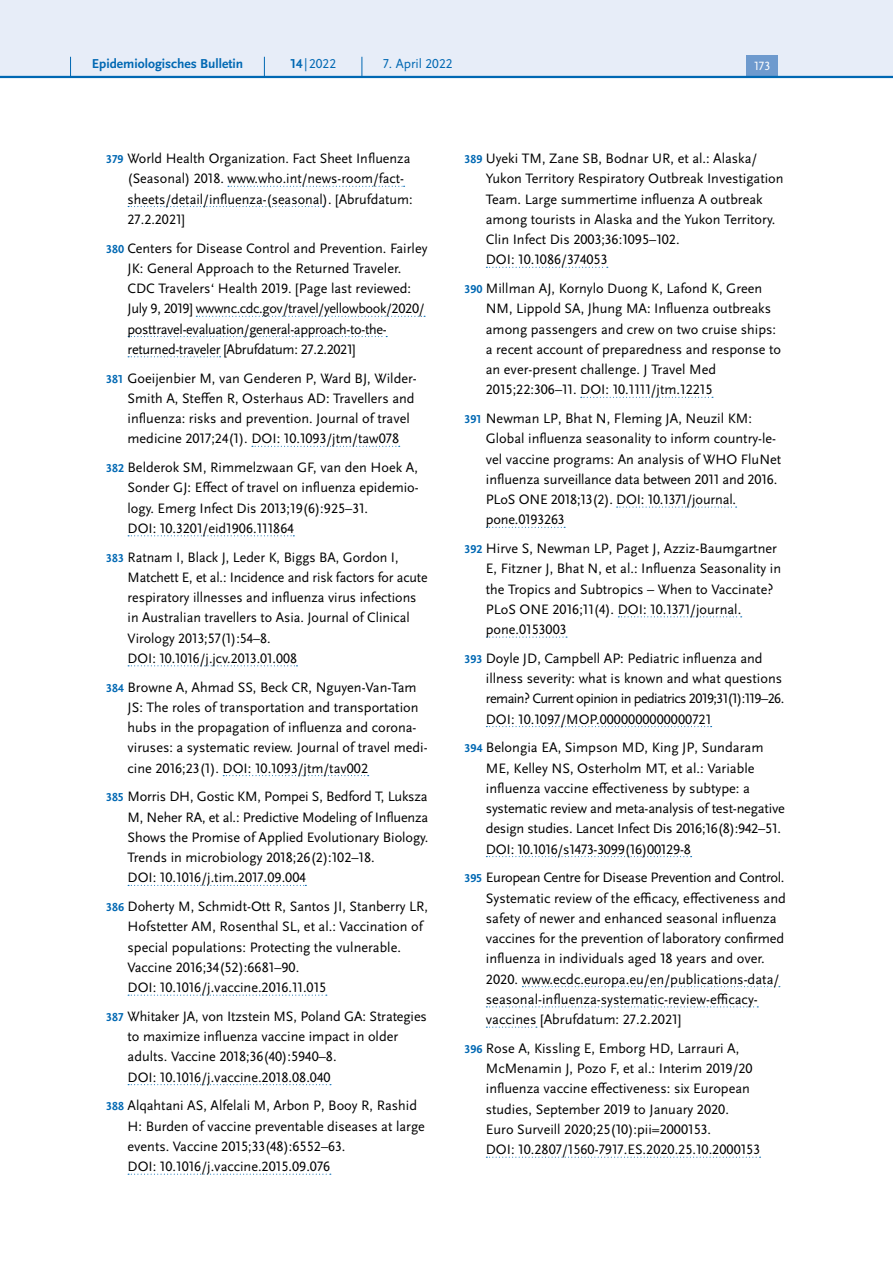
<style>
.page{position:relative;width:893px;height:1263px;background:#fff}
.page>*{position:absolute;margin:0;border:0;box-sizing:border-box;transform-origin:0 0}
.t1{font:14.25px/20.2px "Scala Sans Pro";color:#000}
.t2{font:14.25px/20.2px "Scala Sans Pro";letter-spacing:-.025em;color:#000}
.t3{font:700 13.5px "Scala Sans Pro";color:#0068b3}
.t4{font:13.5px "Scala Sans Pro";color:#0068b3}
.t5{font:12.45px "Scala Sans Pro";color:#fff}
.s1{font-weight:700}
.s2{font-weight:700;font-size:12px;color:#0068b3}
</style>
<div class="page">
<svg style="left:228px;top:186px;width:177px;height:1px"></svg>
<svg style="left:128px;top:206px;width:195px;height:1px"></svg>
<svg style="left:196px;top:316px;width:229px;height:1px"></svg>
<svg style="left:128px;top:336px;width:259px;height:1px"></svg>
<svg style="left:128px;top:356px;width:93px;height:1px"></svg>
<svg style="left:252px;top:446px;width:148px;height:1px"></svg>
<svg style="left:128px;top:535px;width:166px;height:1px"></svg>
<svg style="left:128px;top:665px;width:169px;height:1px"></svg>
<svg style="left:223px;top:775px;width:146px;height:1px"></svg>
<svg style="left:128px;top:885px;width:178px;height:1px"></svg>
<svg style="left:128px;top:995px;width:199px;height:1px"></svg>
<svg style="left:128px;top:1084px;width:203px;height:1px"></svg>
<svg style="left:128px;top:1174px;width:203px;height:1px"></svg>
<svg style="left:486px;top:267px;width:122px;height:1px"></svg>
<svg style="left:581px;top:397px;width:132px;height:1px"></svg>
<svg style="left:617px;top:506px;width:120px;height:2px"></svg>
<svg style="left:486px;top:527px;width:79px;height:1px"></svg>
<svg style="left:618px;top:616px;width:124px;height:1px"></svg>
<svg style="left:486px;top:636px;width:81px;height:2px"></svg>
<svg style="left:486px;top:726px;width:226px;height:1px"></svg>
<svg style="left:486px;top:856px;width:206px;height:1px"></svg>
<svg style="left:522px;top:986px;width:258px;height:1px"></svg>
<svg style="left:486px;top:1006px;width:272px;height:1px"></svg>
<svg style="left:486px;top:1027px;width:51px;height:1px"></svg>
<svg style="left:486px;top:1157px;width:275px;height:1px"></svg>
<div style="left:0;top:0;width:893px;height:77px;background:#e7edf8"></div>
<div style="left:746px;top:55px;width:32px;height:21px;background:#6e9ace"></div>
<hr style="left:0;top:76px;width:893px;height:2px;background:#0068b3">
<svg style="left:70px;top:57px;width:1px;height:19px"></svg>
<svg style="left:264px;top:57px;width:1px;height:19px"></svg>
<svg style="left:362px;top:57px;width:1px;height:19px"></svg>
<p class="t3" style="left:92px;top:55px;width:153px">Epidemiologisches Bulletin</p>
<p class="t4" style="left:291px;top:55px;width:47px"><span class="s1">14</span> |2022</p>
<p class="t4" style="left:383px;top:55px;width:71px">7. April 2022</p>
<p class="t5" style="left:754px;top:59px;width:18px">173</p>
<p class="t1" style="left:128px;top:148px;width:287px;text-indent:-21px"><span class="s2">379</span> World Health Organization. Fact Sheet Influenza (Seasonal) 2018. www.who.int/news-room/fact&shy;sheets/detail/influenza-(seasonal). [Abrufdatum:<br>27.2.2021]</p>
<p class="t2" style="left:128px;top:238px;width:301px;text-indent:-21px"><span class="s2">380</span> Centers for Disease Control and Prevention. Fairley JK: General Approach to the Returned Traveler.<br>CDC Travelers‘ Health 2019. [Page last reviewed:<br>July 9, 2019] wwwnc.cdc.gov/travel/yellowbook/2020/ posttravel-evaluation/general-approach-to-the&shy;returned-traveler [Abrufdatum: 27.2.2021]</p>
<p class="t1" style="left:128px;top:368px;width:291px;text-indent:-21px"><span class="s2">381</span> Goeijenbier M, van Genderen P, Ward BJ, Wilder-Smith A, Steffen R, Osterhaus AD: Travellers and influenza: risks and prevention. Journal of travel medicine 2017;24(1). DOI: 10.1093/jtm/taw078</p>
<p class="t1" style="left:128px;top:457px;width:293px;text-indent:-21px"><span class="s2">382</span> Belderok SM, Rimmelzwaan GF, van den Hoek A, Sonder GJ: Effect of travel on influenza epidemio&shy;logy. Emerg Infect Dis 2013;19(6):925–31.<br>DOI: 10.3201/eid1906.111864</p>
<p class="t1" style="left:128px;top:547px;width:301px;text-indent:-21px"><span class="s2">383</span> Ratnam I, Black J, Leder K, Biggs BA, Gordon I, Matchett E, et al.: Incidence and risk factors for acute respiratory illnesses and influenza virus infections in Australian travellers to Asia. Journal of Clinical Virology 2013;57(1):54–8.<br>DOI: 10.1016/j.jcv.2013.01.008</p>
<p class="t1" style="left:128px;top:677px;width:302px;text-indent:-21px"><span class="s2">384</span> Browne A, Ahmad SS, Beck CR, Nguyen-Van-Tam JS: The roles of transportation and transportation hubs in the propagation of influenza and corona&shy;viruses: a systematic review. Journal of travel medi&shy;cine 2016;23(1). DOI: 10.1093/jtm/tav002</p>
<p class="t1" style="left:128px;top:786px;width:302px;text-indent:-21px"><span class="s2">385</span> Morris DH, Gostic KM, Pompei S, Bedford T, Luksza M, Neher RA, et al.: Predictive Modeling of Influenza Shows the Promise of Applied Evolutionary Biology.<br>Trends in microbiology 2018;26(2):102–18.<br>DOI: 10.1016/j.tim.2017.09.004</p>
<p class="t1" style="left:128px;top:896px;width:302px;text-indent:-21px"><span class="s2">386</span> Doherty M, Schmidt-Ott R, Santos JI, Stanberry LR, Hofstetter AM, Rosenthal SL, et al.: Vaccination of special populations: Protecting the vulnerable.<br>Vaccine 2016;34(52):6681–90.<br>DOI: 10.1016/j.vaccine.2016.11.015</p>
<p class="t1" style="left:128px;top:1006px;width:301px;text-indent:-21px"><span class="s2">387</span> Whitaker JA, von Itzstein MS, Poland GA: Strategies to maximize influenza vaccine impact in older adults. Vaccine 2018;36(40):5940–8.<br>DOI: 10.1016/j.vaccine.2018.08.040</p>
<p class="t1" style="left:128px;top:1096px;width:299px;text-indent:-21px"><span class="s2">388</span> Alqahtani AS, Alfelali M, Arbon P, Booy R, Rashid H: Burden of vaccine preventable diseases at large events. Vaccine 2015;33(48):6552–63.<br>DOI: 10.1016/j.vaccine.2015.09.076</p>
<p class="t1" style="left:486px;top:148px;width:299px;text-indent:-21px"><span class="s2">389</span> Uyeki TM, Zane SB, Bodnar UR, et al.: Alaska/ Yukon Territory Respiratory Outbreak Investigation Team. Large summertime influenza A outbreak among tourists in Alaska and the Yukon Territory.<br>Clin Infect Dis 2003;36:1095–102.<br>DOI: 10.1086/374053</p>
<p class="t1" style="left:486px;top:278px;width:297px;text-indent:-21px"><span class="s2">390</span> Millman AJ, Kornylo Duong K, Lafond K, Green NM, Lippold SA, Jhung MA: Influenza outbreaks among passengers and crew on two cruise ships: a recent account of preparedness and response to an ever-present challenge. J Travel Med 2015;22:306–11. DOI: 10.1111/jtm.12215</p>
<p class="t1" style="left:486px;top:408px;width:297px;text-indent:-21px"><span class="s2">391</span> Newman LP, Bhat N, Fleming JA, Neuzil KM:<br>Global influenza seasonality to inform country-le&shy;vel vaccine programs: An analysis of WHO FluNet influenza surveillance data between 2011 and 2016.<br>PLoS ONE 2018;13(2). DOI: 10.1371/journal. pone.0193263</p>
<p class="t1" style="left:486px;top:538px;width:297px;text-indent:-21px"><span class="s2">392</span> Hirve S, Newman LP, Paget J, Azziz-Baumgartner E, Fitzner J, Bhat N, et al.: Influenza Seasonality in the Tropics and Subtropics – When to Vaccinate?<br>PLoS ONE 2016;11(4). DOI: 10.1371/journal. pone.0153003</p>
<p class="t1" style="left:486px;top:648px;width:300px;text-indent:-21px"><span class="s2">393</span> Doyle JD, Campbell AP: Pediatric influenza and illness severity: what is known and what questions remain? Current opinion in pediatrics 2019;31(1):119–26.<br>DOI: 10.1097/MOP.0000000000000721</p>
<p class="t1" style="left:486px;top:737px;width:301px;text-indent:-21px"><span class="s2">394</span> Belongia EA, Simpson MD, King JP, Sundaram ME, Kelley NS, Osterholm MT, et al.: Variable influenza vaccine effectiveness by subtype: a systematic review and meta-analysis of test-negative design studies. Lancet Infect Dis 2016;16(8):942–51.<br>DOI: 10.1016/s1473-3099(16)00129-8</p>
<p class="t1" style="left:486px;top:867px;width:302px;text-indent:-21px"><span class="s2">395</span> European Centre for Disease Prevention and Control.<br>Systematic review of the efficacy, effectiveness and safety of newer and enhanced seasonal influenza vaccines for the prevention of laboratory confirmed influenza in individuals aged 18 years and over.<br>2020. www.ecdc.europa.eu/en/publications-data/ seasonal-influenza-systematic-review-efficacy&shy;vaccines [Abrufdatum: 27.2.2021]</p>
<p class="t1" style="left:486px;top:1038px;width:276px;text-indent:-21px"><span class="s2">396</span> Rose A, Kissling E, Emborg HD, Larrauri A, McMenamin J, Pozo F, et al.: Interim 2019/20 influenza vaccine effectiveness: six European studies, September 2019 to January 2020.<br>Euro Surveill 2020;25(10):pii=2000153.<br>DOI: 10.2807/1560-7917.ES.2020.25.10.2000153</p>
</div>
